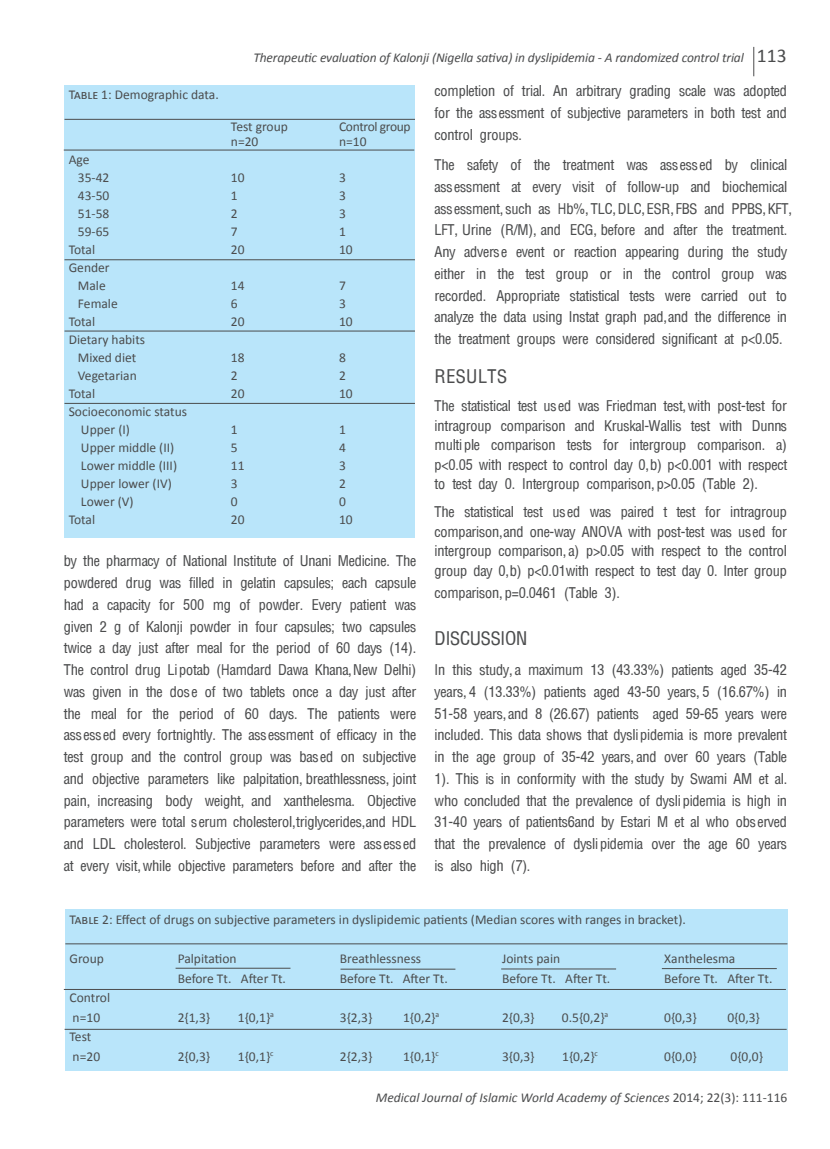
<style>
.page{position:relative;width:830px;height:1149px;background:#fff}
.page>*{position:absolute;margin:0;border:0;box-sizing:border-box;transform-origin:0 0}
.t1{font:100 condensed 21px "Helvetica";color:#4b4c4d}
.t2{font:100 condensed 16.5px/21.8px "Helvetica";letter-spacing:-.03em;color:#4b4c4d;text-align:justify}
.t3{font:13.5px/18px "Calibri";color:#4b4c4d}
.t4{font:italic 13.5px "Calibri";letter-spacing:-.01em;color:#4b4c4d}
.t5{font:13.5px "Calibri";letter-spacing:-.025em;color:#4b4c4d}
.s1{font-style:normal;font-size:19.5px}
.s2{font-style:normal}
</style>
<div class="page">
<svg style="left:753px;top:47px;width:1px;height:29px"></svg>
<div style="left:64px;top:85px;width:351px;height:452px;background:#b9e5fa"></div>
<hr style="left:64px;top:119px;width:351px;height:1px;background:#4b4c4d">
<hr style="left:64px;top:150px;width:350px;height:1px;background:#4b4c4d">
<hr style="left:64px;top:259px;width:351px;height:1px;background:#4b4c4d">
<hr style="left:64px;top:331px;width:351px;height:1px;background:#4b4c4d">
<hr style="left:64px;top:403px;width:351px;height:1px;background:#4b4c4d">
<div style="left:65px;top:909px;width:722px;height:161px;background:#b9e5fa"></div>
<hr style="left:65px;top:943px;width:722px;height:1px;background:#4b4c4d">
<hr style="left:64px;top:988px;width:721px;height:1px;background:#4b4c4d">
<hr style="left:65px;top:1028px;width:721px;height:1px;background:#4b4c4d">
<hr style="left:175px;top:967px;width:115px;height:1px;background:#4b4c4d">
<hr style="left:340px;top:968px;width:115px;height:1px;background:#4b4c4d">
<hr style="left:501px;top:968px;width:114px;height:1px;background:#4b4c4d">
<hr style="left:661px;top:968px;width:115px;height:1px;background:#4b4c4d">
<p class="t4" style="left:253px;top:48px;width:534px">Therapeutic evaluation of Kalonji (Nigella sativa) in dyslipidemia - A randomized control trial <span class="s1">113</span></p>
<p class="t3" style="left:69px;top:86px;width:151px">Table 1: Demographic data.</p>
<p class="t3" style="left:78px;top:150px;width:33px;text-indent:-9px">Age<br>35-42</p>
<p class="t3" style="left:231px;top:117px;width:58px">Test group</p>
<p class="t5" style="left:339px;top:118px;width:73px">Control group</p>
<p class="t3" style="left:231px;top:132px;width:29px">n=20</p>
<p class="t3" style="left:339px;top:132px;width:29px">n=10</p>
<p class="t3" style="left:231px;top:168px;width:15px">10</p>
<p class="t3" style="left:339px;top:168px;width:8px">3</p>
<p class="t3" style="left:78px;top:186px;width:33px">43-50</p>
<p class="t3" style="left:231px;top:186px;width:8px">1</p>
<p class="t3" style="left:339px;top:186px;width:8px">3</p>
<p class="t3" style="left:78px;top:204px;width:33px">51-58</p>
<p class="t3" style="left:231px;top:204px;width:8px">2</p>
<p class="t3" style="left:339px;top:204px;width:8px">3</p>
<p class="t3" style="left:78px;top:222px;width:33px">59-65</p>
<p class="t3" style="left:231px;top:222px;width:8px">7</p>
<p class="t3" style="left:339px;top:222px;width:8px">1</p>
<p class="t3" style="left:69px;top:240px;width:28px">Total</p>
<p class="t3" style="left:231px;top:240px;width:15px">20</p>
<p class="t3" style="left:339px;top:240px;width:15px">10</p>
<p class="t3" style="left:69px;top:258px;width:42px;text-align:center">Gender<br>Male</p>
<p class="t3" style="left:231px;top:276px;width:15px">14</p>
<p class="t3" style="left:339px;top:276px;width:8px">7</p>
<p class="t3" style="left:78px;top:294px;width:41px">Female</p>
<p class="t3" style="left:231px;top:294px;width:8px">6</p>
<p class="t3" style="left:339px;top:294px;width:8px">3</p>
<p class="t3" style="left:69px;top:312px;width:28px">Total</p>
<p class="t3" style="left:231px;top:312px;width:15px">20</p>
<p class="t3" style="left:339px;top:312px;width:15px">10</p>
<p class="t3" style="left:69px;top:330px;width:78px;text-align:center">Dietary habits<br>Mixed diet</p>
<p class="t3" style="left:231px;top:348px;width:15px">18</p>
<p class="t3" style="left:339px;top:348px;width:8px">8</p>
<p class="t3" style="left:78px;top:366px;width:60px">Vegetarian</p>
<p class="t3" style="left:231px;top:366px;width:8px">2</p>
<p class="t3" style="left:339px;top:366px;width:8px">2</p>
<p class="t3" style="left:69px;top:384px;width:28px">Total</p>
<p class="t3" style="left:231px;top:384px;width:15px">20</p>
<p class="t3" style="left:339px;top:384px;width:15px">10</p>
<p class="t3" style="left:81px;top:402px;width:108px;text-indent:-12px">Socioeconomic status<br>Upper (I)</p>
<p class="t3" style="left:231px;top:420px;width:8px">1</p>
<p class="t3" style="left:339px;top:420px;width:8px">1</p>
<p class="t3" style="left:81px;top:438px;width:95px">Upper middle (II)</p>
<p class="t3" style="left:231px;top:438px;width:8px">5</p>
<p class="t3" style="left:339px;top:438px;width:8px">4</p>
<p class="t3" style="left:81px;top:456px;width:98px">Lower middle (III)</p>
<p class="t3" style="left:231px;top:456px;width:15px">11</p>
<p class="t3" style="left:339px;top:456px;width:8px">3</p>
<p class="t3" style="left:81px;top:474px;width:92px">Upper lower (IV)</p>
<p class="t3" style="left:231px;top:474px;width:8px">3</p>
<p class="t3" style="left:339px;top:474px;width:8px">2</p>
<p class="t3" style="left:81px;top:492px;width:54px">Lower (V)</p>
<p class="t3" style="left:231px;top:492px;width:8px">0</p>
<p class="t3" style="left:339px;top:492px;width:8px">0</p>
<p class="t3" style="left:69px;top:510px;width:28px">Total</p>
<p class="t3" style="left:231px;top:510px;width:15px">20</p>
<p class="t3" style="left:339px;top:510px;width:15px">10</p>
<p class="t2" style="left:64px;top:551px;width:354px">by the pharmacy of National Institute of Unani Medicine. The powdered drug was filled in gelatin capsules; each capsule had a capacity for 500 mg of powder. Every patient was given 2 g of Kalonji powder in four capsules; two capsules twice a day just after meal for the period of 60 days (14).<br>The control drug Lipotab (Hamdard Dawa Khana, New Delhi) was given in the dose of two tablets once a day just after the meal for the period of 60 days. The patients were assessed every fortnightly. The assessment of efficacy in the test group and the control group was based on subjective and objective parameters like palpitation, breathlessness, joint pain, increasing body weight, and xanthelesma. Objective parameters were total serum cholesterol,triglycerides,and HDL and LDL cholesterol. Subjective parameters were assessed at every visit, while objective parameters before and after the</p>
<p class="t2" style="left:434px;top:81px;width:354px">completion of trial. An arbitrary grading scale was adopted for the assessment of subjective parameters in both test and control groups.</p>
<p class="t2" style="left:434px;top:155px;width:359px;text-align:left">The safety of the treatment was assessed by clinical assessment at every visit of follow-up and biochemical assessment, such as Hb%, TLC, DLC, ESR, FBS and PPBS, KFT, LFT, Urine (R/M), and ECG, before and after the treatment.<br>Any adverse event or reaction appearing during the study either in the test group or in the control group was recorded. Appropriate statistical tests were carried out to analyze the data using Instat graph pad, and the difference in the treatment groups were considered significant at p&lt;0.05.</p>
<p class="t1" style="left:434px;top:368px;width:33px">Results</p>
<p class="t2" style="left:434px;top:397px;width:354px;line-height:19.5px">The statistical test used was Friedman test, with post-test for intragroup comparison and Kruskal-Wallis test with Dunn’s multiple comparison tests for intergroup comparison. a) p&lt;0.05 with respect to control day 0,b) p&lt;0.001 with respect to test day 0. Intergroup comparison, p&gt;0.05 (Table 2).</p>
<p class="t2" style="left:434px;top:503px;width:354px;line-height:19.5px">The statistical test used was paired ‘t’ test for intragroup comparison,and one-way ANOVA with post-test was used for intergroup comparison, a) p&gt;0.05 with respect to the control group day 0,b) p&lt;0.01with respect to test day 0. Inter group</p>
<p class="t2" style="left:434px;top:582px;width:187px">comparison, p=0.0461 (Table 3).</p>
<p class="t1" style="left:434px;top:629px;width:21px">Discussion</p>
<p class="t2" style="left:434px;top:659px;width:354px">In this study, a maximum 13 (43.33%) patients aged 35-42 years, 4 (13.33%) patients aged 43-50 years, 5 (16.67%) in 51-58 years, and 8 (26.67) patients aged 59-65 years were included. This data shows that dyslipidemia is more prevalent in the age group of 35-42 years, and over 60 years (Table 1). This is in conformity with the study by Swami AM et al. who concluded that the prevalence of dyslipidemia is high in 31-40 years of patients6and by Estari M et al who observed that the prevalence of dyslipidemia over the age 60 years is also high (7).</p>
<p class="t3" style="left:70px;top:910px;width:617px">Table 2: Effect of drugs on subjective parameters in dyslipidemic patients (Median scores with ranges in bracket).</p>
<p class="t3" style="left:70px;top:949px;width:36px">Group</p>
<p class="t3" style="left:178px;top:949px;width:60px">Palpitation</p>
<p class="t3" style="left:340px;top:949px;width:83px">Breathlessness</p>
<p class="t3" style="left:502px;top:949px;width:60px">Joints pain</p>
<p class="t3" style="left:664px;top:949px;width:73px">Xanthelesma</p>
<p class="t3" style="left:178px;top:968px;width:110px">Before Tt. After Tt.</p>
<p class="t3" style="left:340px;top:968px;width:109px">Before Tt. After Tt.</p>
<p class="t3" style="left:502px;top:968px;width:110px">Before Tt. After Tt.</p>
<p class="t3" style="left:664px;top:968px;width:110px">Before Tt. After Tt.</p>
<p class="t3" style="left:70px;top:987px;width:42px;line-height:19.5px">Control n=10</p>
<p class="t3" style="left:178px;top:1007px;width:34px">2{1,3}</p>
<p class="t3" style="left:238px;top:1007px;width:38px">1{0,1}<sup>a</sup></p>
<p class="t3" style="left:340px;top:1007px;width:34px">3{2,3}</p>
<p class="t3" style="left:403px;top:1007px;width:38px">1{0,2}<sup>a</sup></p>
<p class="t3" style="left:502px;top:1007px;width:34px">2{0,3}</p>
<p class="t3" style="left:561px;top:1007px;width:48px">0.5{0,2}<sup>a</sup></p>
<p class="t3" style="left:664px;top:1007px;width:34px">0{0,3}</p>
<p class="t3" style="left:727px;top:1007px;width:34px">0{0,3}</p>
<p class="t3" style="left:70px;top:1026px;width:32px;line-height:19.5px">Test n=20</p>
<p class="t3" style="left:178px;top:1046px;width:34px">2{0,3}</p>
<p class="t3" style="left:238px;top:1046px;width:37px">1{0,1}<sup>c</sup></p>
<p class="t3" style="left:340px;top:1046px;width:34px">2{2,3}</p>
<p class="t3" style="left:403px;top:1046px;width:37px">1{0,1}<sup>c</sup></p>
<p class="t3" style="left:502px;top:1046px;width:34px">3{0,3}</p>
<p class="t3" style="left:562px;top:1046px;width:37px">1{0,2}<sup>c</sup></p>
<p class="t3" style="left:664px;top:1046px;width:34px">0{0,0}</p>
<p class="t3" style="left:730px;top:1046px;width:34px">0{0,0}</p>
<p class="t4" style="left:375px;top:1087px;width:413px">Medical Journal of Islamic World Academy of Sciences <span class="s2">2014; 22(3): 111-116</span></p>
</div>
